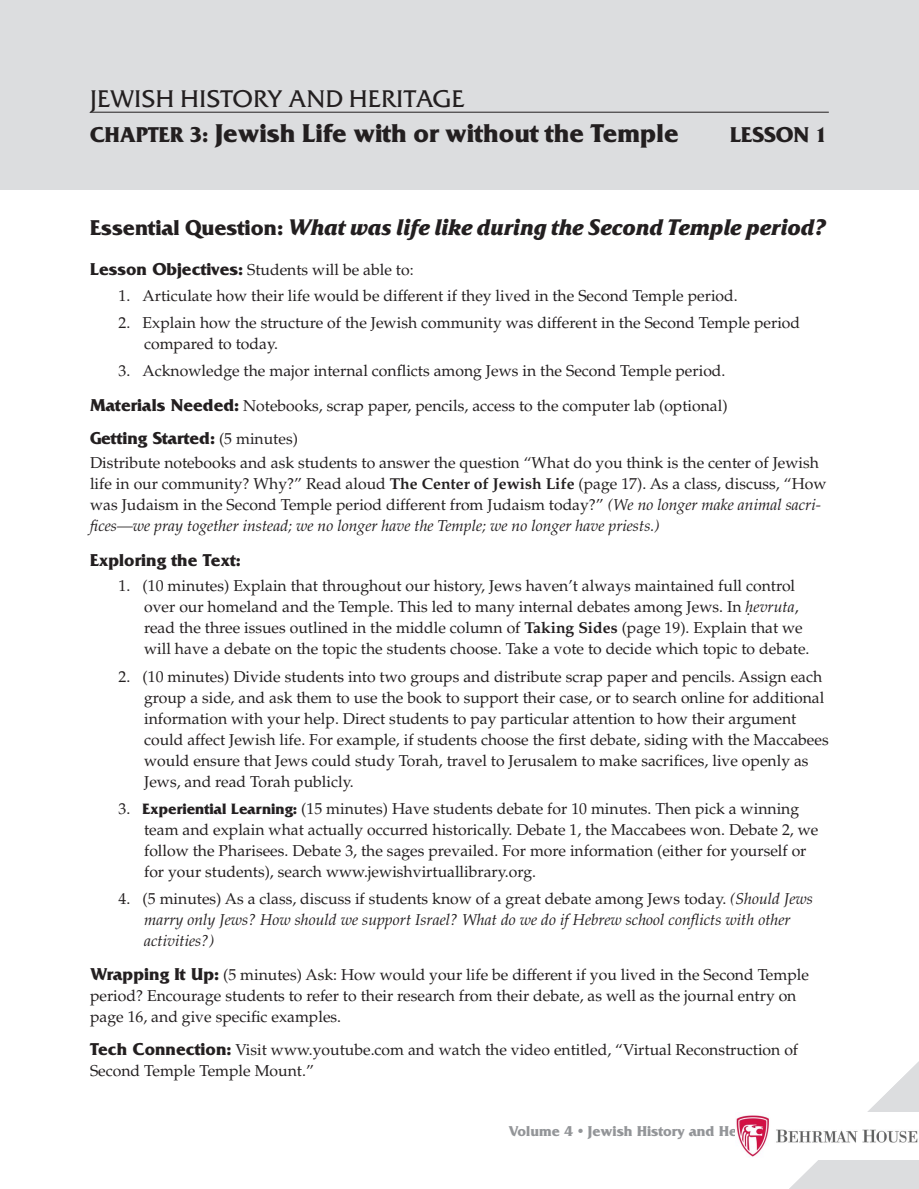
<style>
.page{position:relative;width:919px;height:1189px;background:#fff}
.page>*{position:absolute;margin:0;border:0;box-sizing:border-box;transform-origin:0 0}
.t1{font:700 27px "Friz Quadrata Std";color:#231f20}
.t2{font:24px "Friz Quadrata Std";color:#231f20}
.t3{font:italic 700 22.5px "Friz Quadrata Std";color:#231f20}
.t4{font:700 22.5px "Friz Quadrata Std";color:#231f20}
.t5{font:700 18px "Friz Quadrata Std";color:#231f20}
.t6{font:15.75px/21px "Palatino LT Std";color:#231f20}
.t7{font:italic 15.75px/21px "Palatino LT Std";color:#231f20}
.t8{font:700 15px "Friz Quadrata Std";color:#939598}
.s1{font-size:22.5px}
.s2{font-style:normal}
.s3{font-family:"Friz Quadrata Std";font-weight:700;font-size:18px}
.s4{font-family:"Palatino LT Std";font-weight:400;font-size:15.75px}
.s5{font-weight:700}
.s6{font-style:italic}
.s7{font-family:"Friz Quadrata Std";font-weight:700}
</style>
<div class="page">
<div style="left:0;top:0;width:918px;height:189px;background:#dcdddf"></div>
<hr style="left:90px;top:112px;width:738px;height:1px;background:#231f20">
<svg style="left:789px;top:1061px;width:130px;height:128px"></svg>
<img style="left:736px;top:1111px;width:182px;height:48px">
<h2 class="t2" style="left:90px;top:84px;width:133px">JEWISH HISTO</h2>
<h2 class="t2" style="left:253px;top:84px;width:212px">RY AN D HERITAGE</h2>
<h3 class="t4" style="left:90px;top:122px;width:30px">Chapter</h3>
<h1 class="t1" style="left:189px;top:118px;width:490px"><span class="s1">3:</span> Jewish Life with or without the Temple</h1>
<h3 class="t4" style="left:729px;top:122px;width:26px">Lesson</h3>
<h3 class="t4" style="left:814px;top:122px;width:14px">1</h3>
<h3 class="t3" style="left:90px;top:213px;width:736px"><span class="s2">Essential Question:</span> What was life like during the Second Temple period?</h3>
<p class="t6" style="left:90px;top:260px;width:325px"><span class="s3">Lesson Objectives:</span> Students will be able to:</p>
<p class="t6" style="left:118px;top:285px;width:618px">1. Articulate how their life would be different if they lived in the Second Temple period.</p>
<p class="t6" style="left:144px;top:312px;width:657px;text-indent:-25px">2. Explain how the structure of the Jewish community was different in the Second Temple period compared to today.</p>
<p class="t6" style="left:90px;top:353px;width:638px;line-height:34.5px;text-align:right">3. Acknowledge the major internal conflicts among Jews in the Second Temple period.<br><span class="s3">Materials Needed:</span> Notebooks, scrap paper, pencils, access to the computer lab (optional)</p>
<p class="t5" style="left:90px;top:427px;width:209px">Getting Started: <span class="s4">(5 minutes)</span></p>
<p class="t6" style="left:90px;top:452px;width:737px">Distribute notebooks and ask students to answer the question “What do you think is the center of Jewish life in our community? Why?” Read aloud <span class="s5">The Center of Jewish Life</span> (page 17). As a class, discuss, “How was Judaism in the Second Temple period different from Judaism today?” <span class="s6">(We no longer make animal sacri&shy;fices—we pray together instead; we no longer have the Temple; we no longer have priests.)</span></p>
<p class="t5" style="left:90px;top:550px;width:152px">Exploring the Text:</p>
<p class="t6" style="left:144px;top:575px;width:664px;text-indent:-25px">1. (10 minutes) Explain that throughout our history, Jews haven’t always maintained full control over our homeland and the Temple. This led to many internal debates among Jews. In <span class="s6">h. evruta</span>, read the three issues outlined in the middle column of <span class="s5">Taking Sides</span> (page 19). Explain that we will have a debate on the topic the students choose. Take a vote to decide which topic to debate.</p>
<p class="t6" style="left:144px;top:665px;width:685px;text-indent:-25px">2. (10 minutes) Divide students into two groups and distribute scrap paper and pencils. Assign each group a side, and ask them to use the book to support their case, or to search online for additional information with your help. Direct students to pay particular attention to how their argument could affect Jewish life. For example, if students choose the first debate, siding with the Maccabees would ensure that Jews could study Torah, travel to Jerusalem to make sacrifices, live openly as Jews, and read Torah publicly.</p>
<p class="t6" style="left:144px;top:797px;width:675px;text-indent:-25px">3. <span class="s7">Experiential Learning:</span> (15 minutes) Have students debate for 10 minutes. Then pick a winning team and explain what actually occurred historically. Debate 1, the Maccabees won. Debate 2, we follow the Pharisees. Debate 3, the sages prevailed. For more information (either for yourself or for your students), search www.jewishvirtuallibrary.org.</p>
<p class="t7" style="left:144px;top:887px;width:670px;text-indent:-25px"><span class="s2">4. (5 minutes) As a class, discuss if students know of a great debate among Jews today.</span> (Should Jews marry only Jews? How should we support Israel? What do we do if Hebrew school conflicts with other activities?)</p>
<p class="t6" style="left:90px;top:964px;width:720px"><span class="s3">Wrapping It Up:</span> (5 minutes) Ask: How would your life be different if you lived in the Second Temple period? Encourage students to refer to their research from their debate, as well as the journal entry on page 16, and give specific examples.</p>
<p class="t6" style="left:90px;top:1039px;width:709px"><span class="s3">Tech Connection:</span> Visit www.youtube.com and watch the video entitled, “Virtual Reconstruction of<br>Second Temple Temple Mount.”</p>
<p class="t8" style="left:508px;top:1122px;width:268px">Volume 4 • Jewish History and Heritage</p>
</div>
